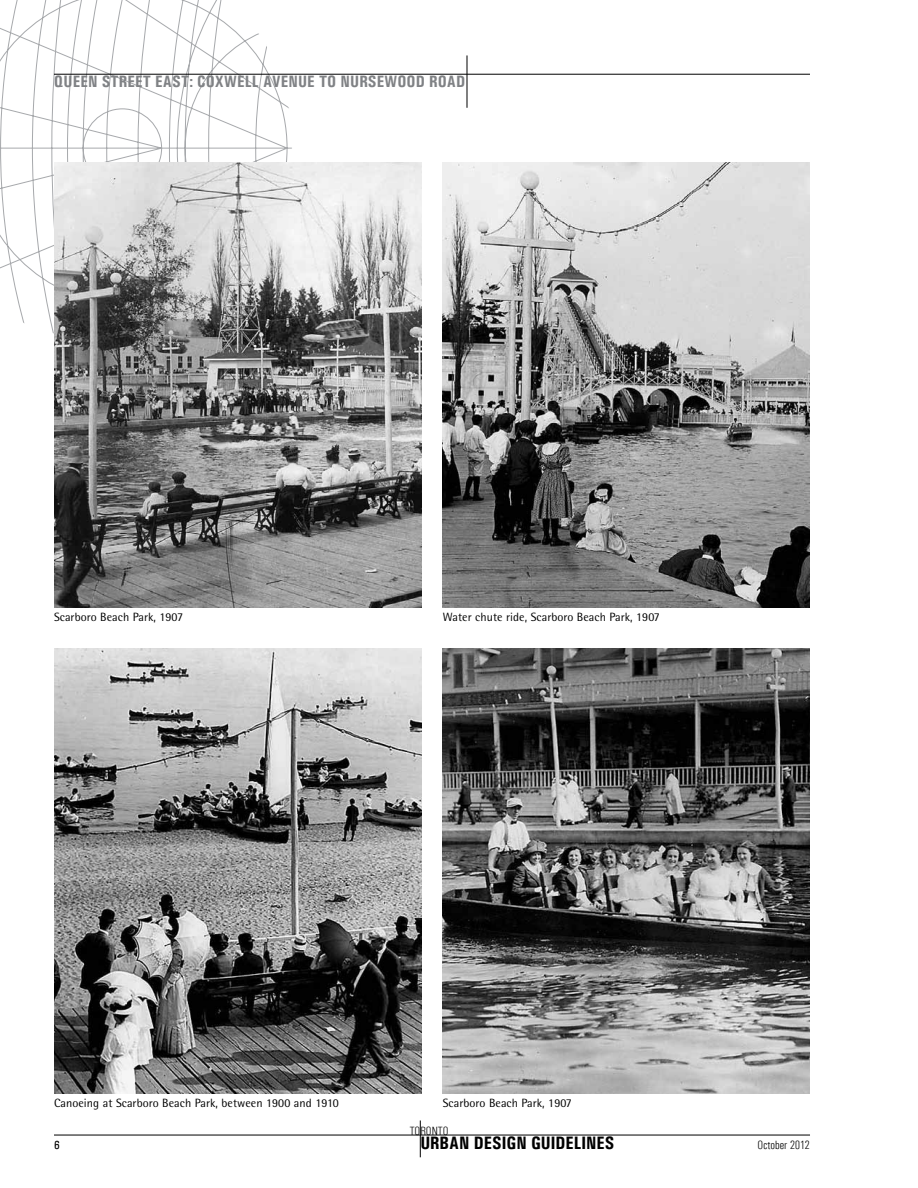
<style>
.page{position:relative;width:918px;height:1188px;background:#fff}
.page>*{position:absolute;margin:0;border:0;box-sizing:border-box;transform-origin:0 0}
.t1{font:700 18px "Univers Condensed";color:#000}
.t2{font:700 16.5px "Univers Condensed";letter-spacing:.005em;color:#808285}
.t3{font:12px "Rotis Semi Sans";letter-spacing:.005em;color:#000}
.t4{font:300 condensed 12px "Univers";color:#000}
.t5{font:500 12px "Univers Condensed";color:#000}
</style>
<div class="page">
<svg style="left:0;top:0;width:293px;height:334px"></svg>
<hr style="left:54px;top:74px;width:756px;height:1px;background:#000">
<hr style="left:467px;top:55px;width:1px;height:53px;background:#000">
<hr style="left:54px;top:1135px;width:756px;height:1px;background:#000">
<hr style="left:420px;top:1120px;width:1px;height:37px;background:#000">
<img style="left:54px;top:648px;width:367px;height:446px">
<img style="left:54px;top:162px;width:367px;height:446px">
<img style="left:443px;top:162px;width:367px;height:446px">
<img style="left:443px;top:648px;width:367px;height:446px">
<h2 class="t2" style="left:54px;top:72px;width:413px">QUEEN STREET EAST: COXWELL AVENUE TO NURSEWOOD ROAD</h2>
<p class="t3" style="left:54px;top:610px;width:131px">Scarboro Beach Park, 1907</p>
<p class="t3" style="left:443px;top:610px;width:218px">Water chute ride, Scarboro Beach Park, 1907</p>
<p class="t3" style="left:54px;top:1096px;width:286px">Canoeing at Scarboro Beach Park, between 1900 and 1910</p>
<p class="t3" style="left:443px;top:1096px;width:131px">Scarboro Beach Park, 1907</p>
<p class="t5" style="left:54px;top:1138px;width:7px">6</p>
<p class="t4" style="left:410px;top:1124px;width:40px">TORONTO</p>
<h1 class="t1" style="left:420px;top:1132px;width:195px">URBAN DESIGN GUIDELINES</h1>
<p class="t4" style="left:758px;top:1138px;width:54px">October 2012</p>
</div>
